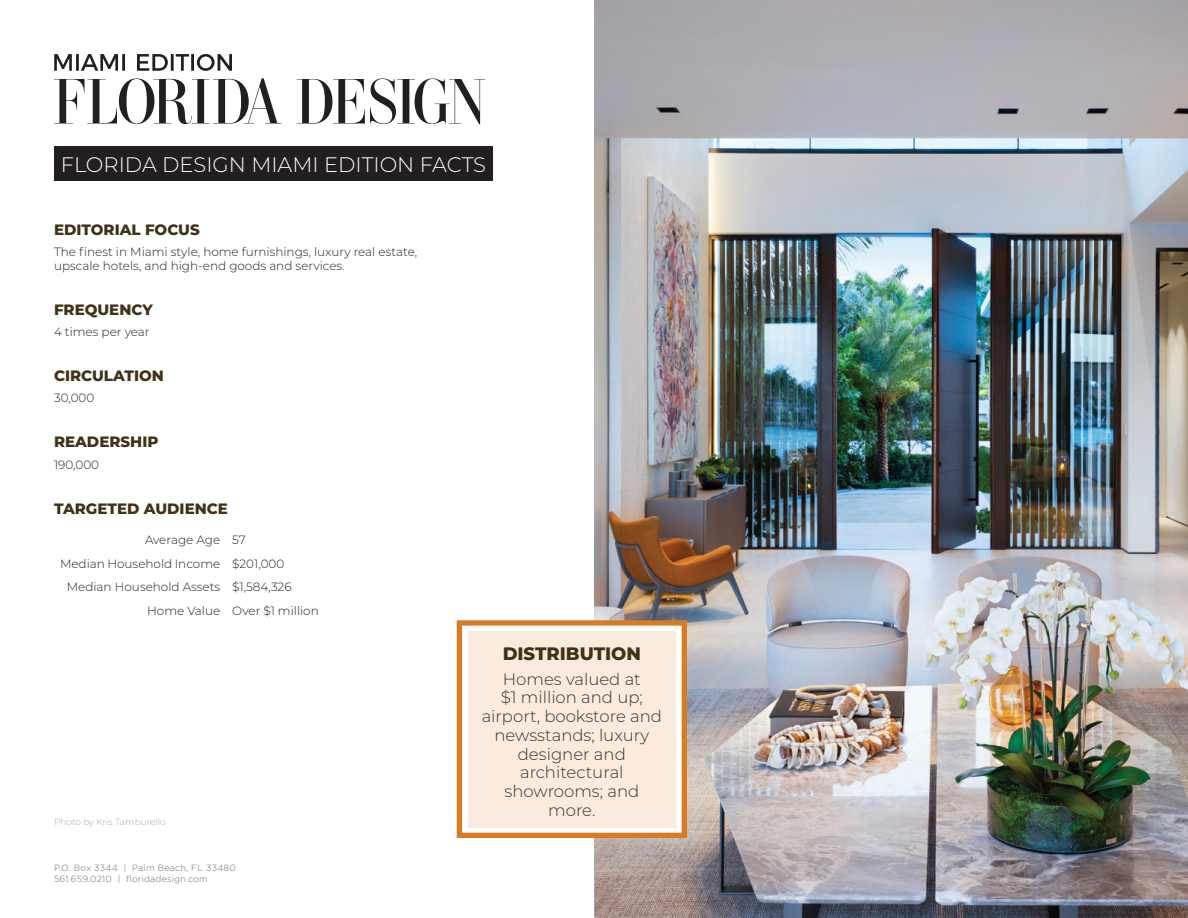
<style>
.page{position:relative;width:1188px;height:918px;background:#fff}
.page>*{position:absolute;margin:0;border:0;box-sizing:border-box;transform-origin:0 0}
.Page_Header{font:300 21px "Montserrat";color:#fff}
.Page_Sub_Header_1{font:800 18px "Montserrat";color:#3f3216}
.Normal_Copy{font:300 16.5px/18.8px "Montserrat";color:#3f3216;text-align:center}
.Page_Sub_Header_1-2{font:800 15px "Montserrat";color:#3f3216}
.Normal_Copy-2{font:300 12px/14.4px "Montserrat";color:#231f20}
.t1{font:300 9px/10.8px "Gotham";letter-spacing:.02em;color:#6d6e71}
.Photo_Credits{font:300 9px "Montserrat";color:#aaa}
</style>
<div class="page">
<img style="left:594px;top:0;width:594px;height:918px">
<svg style="left:54px;top:54px;width:178px;height:17px"></svg>
<svg style="left:54px;top:78px;width:431px;height:46px"></svg>
<div style="left:457px;top:620px;width:230px;height:218px;background:#fff;border:5px solid #d67c27"></div>
<div style="left:54px;top:147px;width:439px;height:34px;background:#231f20"></div>
<div style="left:468px;top:631px;width:208px;height:197px;background:#f9ebdf"></div>
<p class="Page_Header" style="left:61px;top:150px;width:427px">FLORIDA DESIGN MIAMI EDITION FACTS</p>
<p class="Page_Sub_Header_1-2" style="left:54px;top:218px;width:147px">EDITORIAL FOCUS</p>
<p class="Normal_Copy-2" style="left:54px;top:244px;width:365px">The finest in Miami style, home furnishings, luxury real estate, upscale hotels, and high-end goods and services.</p>
<p class="Page_Sub_Header_1-2" style="left:54px;top:299px;width:100px">FREQUENCY</p>
<p class="Normal_Copy-2" style="left:54px;top:324px;width:97px">4 times per year</p>
<p class="Page_Sub_Header_1-2" style="left:54px;top:365px;width:111px">CIRCULATION</p>
<p class="Normal_Copy-2" style="left:54px;top:391px;width:42px">30,000</p>
<p class="Page_Sub_Header_1-2" style="left:54px;top:431px;width:106px">READERSHIP</p>
<p class="Normal_Copy-2" style="left:54px;top:457px;width:47px">190,000</p>
<p class="Page_Sub_Header_1-2" style="left:54px;top:497px;width:176px">TARGETED AUDIENCE</p>
<p class="Normal_Copy-2" style="left:145px;top:532px;width:77px">Average Age</p>
<p class="Normal_Copy-2" style="left:232px;top:532px;width:15px">57</p>
<p class="Normal_Copy-2" style="left:60px;top:556px;width:162px">Median Household Income</p>
<p class="Normal_Copy-2" style="left:232px;top:556px;width:54px">$201,000</p>
<p class="Normal_Copy-2" style="left:67px;top:579px;width:155px">Median Household Assets</p>
<p class="Normal_Copy-2" style="left:232px;top:579px;width:61px">$1,584,326</p>
<p class="Normal_Copy-2" style="left:147px;top:603px;width:75px">Home Value</p>
<p class="Normal_Copy-2" style="left:232px;top:603px;width:88px">Over $1 million</p>
<p class="Photo_Credits" style="left:54px;top:816px;width:113px">Photo by Kris Tamburello</p>
<p class="t1" style="left:54px;top:862px;width:183px">P.O. Box 3344 | Palm Beach, FL 33480<br>561.659.0210 | floridadesign.com</p>
<p class="Page_Sub_Header_1" style="left:503px;top:641px;width:140px">DISTRIBUTION</p>
<p class="Normal_Copy" style="left:482px;top:669px;width:182px">Homes valued at<br>$1 million and up; airport, bookstore and newsstands; luxury designer and architectural showrooms; and more.</p>
</div>
